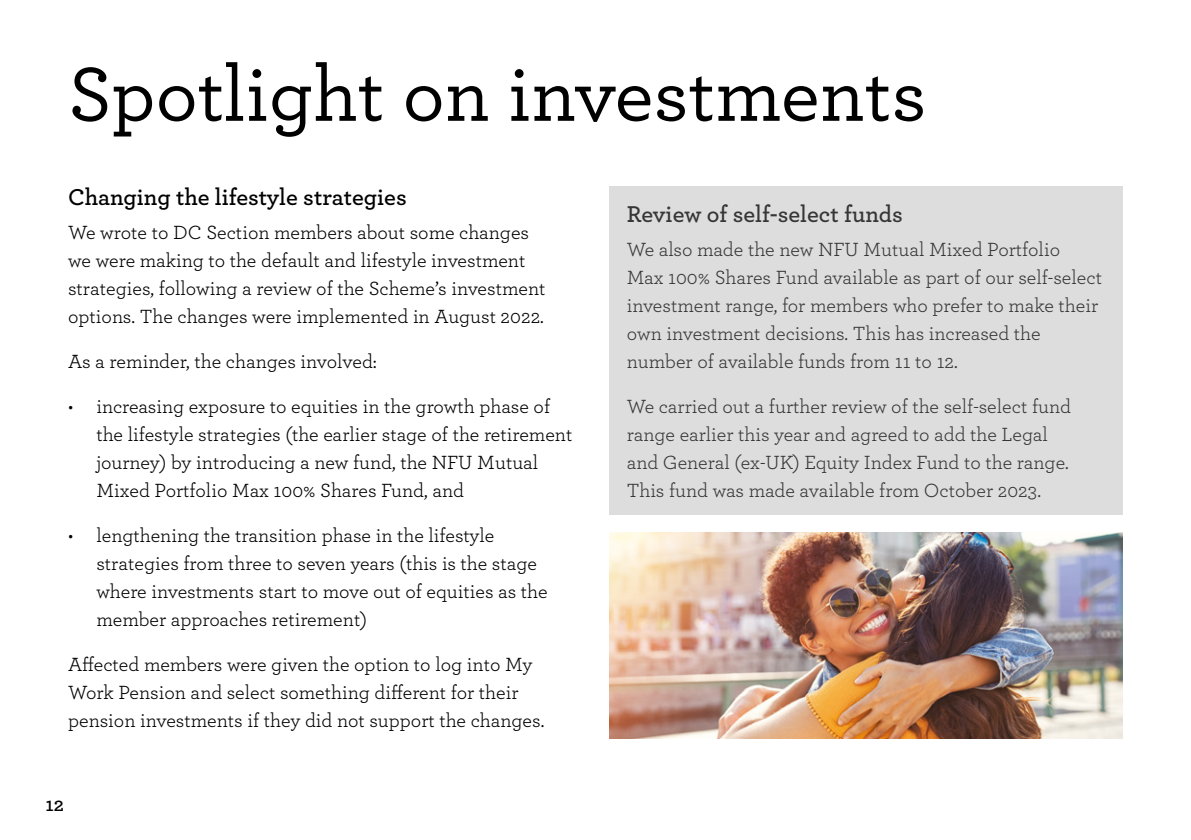
<style>
.page{position:relative;width:1191px;height:840px;background:#fff}
.page>*{position:absolute;margin:0;border:0;box-sizing:border-box;transform-origin:0 0}
.t1{font:500 80px "Archer";color:#000}
.t2{font:600 24px "Archer";color:#000}
.t3{font:600 24px "Archer";color:#373636}
.t4{font:20px/28px "Archer";color:#000}
.t5{font:20px/28px "Archer";color:#373636}
.t6{font:600 20px "Archer";color:#000}
.s1{color:#fff}
</style>
<div class="page">
<div style="left:609px;top:186px;width:514px;height:328px;background:#ddd"></div>
<img style="left:609px;top:532px;width:514px;height:206px">
<h1 class="t1" style="left:68px;top:37px;width:860px">Spotlight on investments</h1>
<p class="t2" style="left:68px;top:179px;width:340px">Changing the lifestyle strategies</p>
<p class="t4" style="left:68px;top:217px;width:479px">We wrote to DC Section members about some changes we were making to the default and lifestyle investment strategies, following a review of the Scheme’s investment options. The changes were implemented in August 2022.</p>
<p class="t4" style="left:68px;top:346px;width:310px">As a reminder, the changes involved:</p>
<p class="t4" style="left:96px;top:391px;width:477px;text-indent:-28px">• increasing exposure to equities in the growth phase of the lifestyle strategies (the earlier stage of the retirement journey) by introducing a new fund, the NFU Mutual Mixed Portfolio Max 100% Shares Fund, and</p>
<p class="t4" style="left:96px;top:520px;width:453px;text-indent:-28px">• lengthening the transition phase in the lifestyle strategies from three to seven years (this is the stage where investments start to move out of equities as the member approaches retirement)</p>
<p class="t4" style="left:68px;top:649px;width:478px">Affected members were given the option to log into My<br>Work Pension and select something different for their pension investments if they did not support the changes.</p>
<p class="t6" style="left:40px;top:788px;width:26px"><span class="s1">2</span>12</p>
<p class="t3" style="left:626px;top:196px;width:278px">Review of self-select funds</p>
<p class="t5" style="left:626px;top:234px;width:477px">We also made the new NFU Mutual Mixed Portfolio Max 100% Shares Fund available as part of our self-select investment range, for members who prefer to make their own investment decisions. This has increased the number of available funds from 11 to 12.</p>
<p class="t5" style="left:626px;top:391px;width:446px">We carried out a further review of the self-select fund range earlier this year and agreed to add the Legal and General (ex-UK) Equity Index Fund to the range.<br>This fund was made available from October 2023.</p>
</div>
